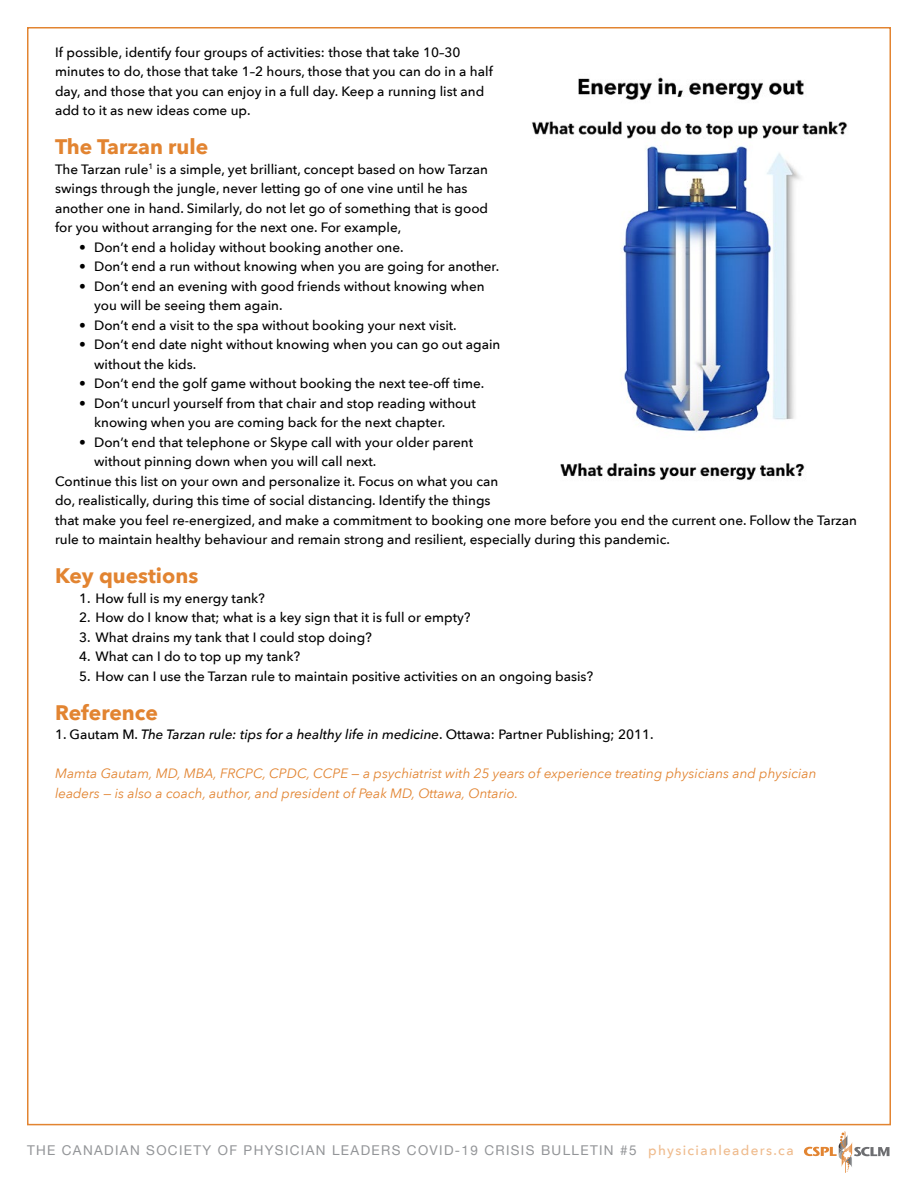
<style>
.page{position:relative;width:918px;height:1188px;background:#fff}
.page>*{position:absolute;margin:0;border:0;box-sizing:border-box;transform-origin:0 0}
.t1{font:700 21px "Avenir Next";color:#e28431}
.t2{font:500 13.5px/19.5px "Avenir Next";color:#000}
.t3{font:italic 13.5px/19.5px "Avenir Next";color:#e28431}
.t4{font:italic 500 13.5px "Avenir Next";color:#000}
.t5{font:13.5px "Helvetica Neue";letter-spacing:.1em;color:#939598}
.s1{font-style:normal}
.s2{font-family:"Avenir Next";font-weight:500;color:#efbb8d}
</style>
<div class="page">
<svg style="left:804px;top:1131px;width:86px;height:42px"></svg>
<img style="left:532px;top:77px;width:316px;height:403px">
<p class="t2" style="left:55px;top:42px;width:439px">If possible, identify four groups of activities: those that take 10–30 minutes to do, those that take 1–2 hours, those that you can do in a half day, and those that you can enjoy in a full day. Keep a running list and add to it as new ideas come up.</p>
<h1 class="t1" style="left:55px;top:129px;width:155px">The Tarzan rule</h1>
<p class="t2" style="left:55px;top:159px;width:435px">The Tarzan rule<sup>1</sup> is a simple, yet brilliant, concept based on how Tarzan swings through the jungle, never letting go of one vine until he has another one in hand. Similarly, do not let go of something that is good for you without arranging for the next one. For example,</p>
<p class="t2" style="left:79px;top:237px;width:326px">• Don’t end a holiday without booking another one.</p>
<p class="t2" style="left:79px;top:256px;width:422px">• Don’t end a run without knowing when you are going for another.</p>
<p class="t2" style="left:94px;top:276px;width:392px;text-indent:-15px">• Don’t end an evening with good friends without knowing when you will be seeing them again.</p>
<p class="t2" style="left:79px;top:315px;width:379px">• Don’t end a visit to the spa without booking your next visit.</p>
<p class="t2" style="left:94px;top:334px;width:408px;text-indent:-15px">• Don’t end date night without knowing when you can go out again without the kids.</p>
<p class="t2" style="left:79px;top:373px;width:407px">• Don’t end the golf game without booking the next tee-off time.</p>
<p class="t2" style="left:94px;top:393px;width:383px;text-indent:-15px">• Don’t uncurl yourself from that chair and stop reading without knowing when you are coming back for the next chapter.</p>
<p class="t2" style="left:79px;top:432px;width:396px">• Don’t end that telephone or Skype call with your older parent</p>
<p class="t2" style="left:94px;top:451px;width:284px">without pinning down when you will call next.</p>
<p class="t2" style="left:55px;top:471px;width:445px">Continue this list on your own and personalize it. Focus on what you can</p>
<p class="t2" style="left:55px;top:490px;width:437px">do, realistically, during this time of social distancing. Identify the things</p>
<p class="t2" style="left:55px;top:510px;width:803px">that make you feel re-energized, and make a commitment to booking one more before you end the current one. Follow the Tarzan</p>
<p class="t2" style="left:55px;top:529px;width:616px">rule to maintain healthy behaviour and remain strong and resilient, especially during this pandemic.</p>
<h1 class="t1" style="left:55px;top:558px;width:145px">Key questions</h1>
<p class="t2" style="left:79px;top:588px;width:188px">1. How full is my energy tank?</p>
<p class="t2" style="left:79px;top:607px;width:393px">2. How do I know that; what is a key sign that it is full or empty?</p>
<p class="t2" style="left:79px;top:627px;width:294px">3. What drains my tank that I could stop doing?</p>
<p class="t2" style="left:79px;top:646px;width:223px">4. What can I do to top up my tank?</p>
<p class="t2" style="left:79px;top:666px;width:516px">5. How can I use the Tarzan rule to maintain positive activities on an ongoing basis?</p>
<h1 class="t1" style="left:55px;top:694px;width:104px">Reference</h1>
<p class="t4" style="left:55px;top:723px;width:600px"><span class="s1">1. Gautam M.</span> The Tarzan rule: tips for a healthy life in medicine<span class="s1">. Ottawa: Partner Publishing; 2011.</span></p>
<p class="t3" style="left:55px;top:763px;width:763px">Mamta Gautam, MD, MBA, FRCPC, CPDC, CCPE — a psychiatrist with 25 years of experience treating physicians and physician leaders — is also a coach, author, and president of Peak MD, Ottawa, Ontario.</p>
<p class="t5" style="left:27px;top:1141px;width:768px">THE CANADIAN SOCIETY OF PHYSICIAN LEADERS COVID-19 CRISIS BULLETIN #5 <span class="s2">physicianleaders.ca</span></p>
</div>
